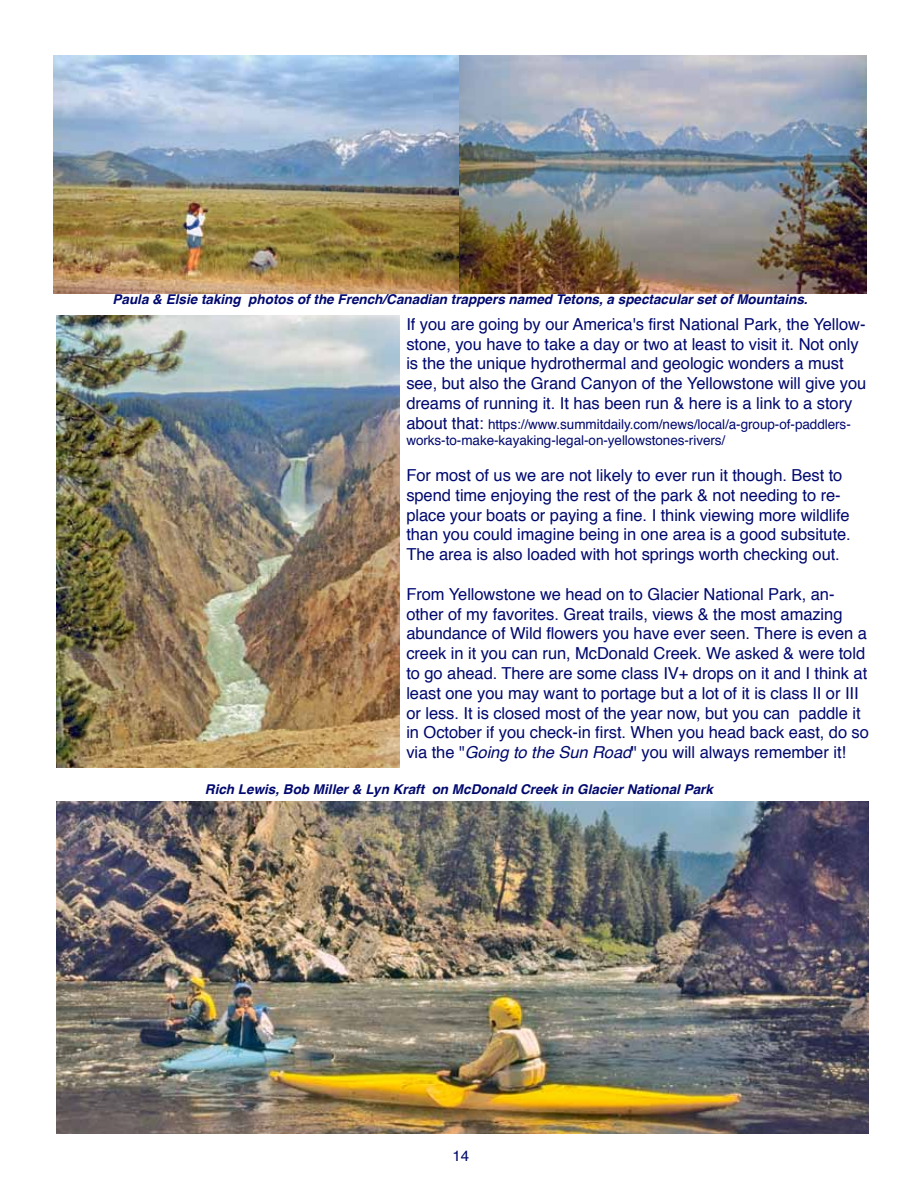
<style>
.page{position:relative;width:918px;height:1188px;background:#fff}
.page>*{position:absolute;margin:0;border:0;box-sizing:border-box;transform-origin:0 0}
.t1{font:16.5px/19.8px "Helvetica";letter-spacing:-.005em;color:#00096e}
.t2{font:15px "Helvetica";color:#00096e}
.t3{font:italic 700 13.5px "Helvetica";color:#00096e}
.t4{font:13.5px/16.2px "Helvetica";letter-spacing:-.005em;color:#00096e}
.s1{font-size:16.5px}
.s2{font-style:italic}
</style>
<div class="page">
<img style="left:53px;top:55px;width:813px;height:239px">
<img style="left:56px;top:315px;width:344px;height:453px">
<img style="left:56px;top:801px;width:812px;height:333px">
<p class="t3" style="left:113px;top:288px;width:697px">Paula &amp; Elsie taking photos of the French/Canadian trappers named Tetons, a spectacular set of Mountains.</p>
<p class="t1" style="left:406px;top:315px;width:461px">If you are going by our America's first National Park, the Yellow&shy;stone, you have to take a day or two at least to visit it. Not only is the the unique hydrothermal and geologic wonders a must see, but also the Grand Canyon of the Yellowstone will give you dreams of running it. It has been run &amp; here is a link to a story</p>
<p class="t4" style="left:406px;top:416px;width:446px"><span class="s1">about that:</span> https://www.summitdaily.com/news/local/a-group-of-paddlers&shy;works-to-make-kayaking-legal-on-yellowstones-rivers/</p>
<p class="t1" style="left:406px;top:466px;width:446px">For most of us we are not likely to ever run it though. Best to spend time enjoying the rest of the park &amp; not needing to re&shy;place your boats or paying a fine. I think viewing more wildlife than you could imagine being in one area is a good subsitute.<br>The area is also loaded with hot springs worth checking out.</p>
<p class="t1" style="left:406px;top:585px;width:464px">From Yellowstone we head on to Glacier National Park, an&shy;other of my favorites. Great trails, views &amp; the most amazing abundance of Wild flowers you have ever seen. There is even a creek in it you can run, McDonald Creek. We asked &amp; were told to go ahead. There are some class IV+ drops on it and I think at least one you may want to portage but a lot of it is class II or III or less. It is closed most of the year now, but you can paddle it in October if you check-in first. When you head back east, do so via the "<span class="s2">Going to the Sun Road</span>" you will always remember it!</p>
<p class="t3" style="left:205px;top:778px;width:510px">Rich Lewis, Bob Miller &amp; Lyn Kraft on McDonald Creek in Glacier National Park</p>
<p class="t2" style="left:453px;top:1144px;width:18px">14</p>
</div>
